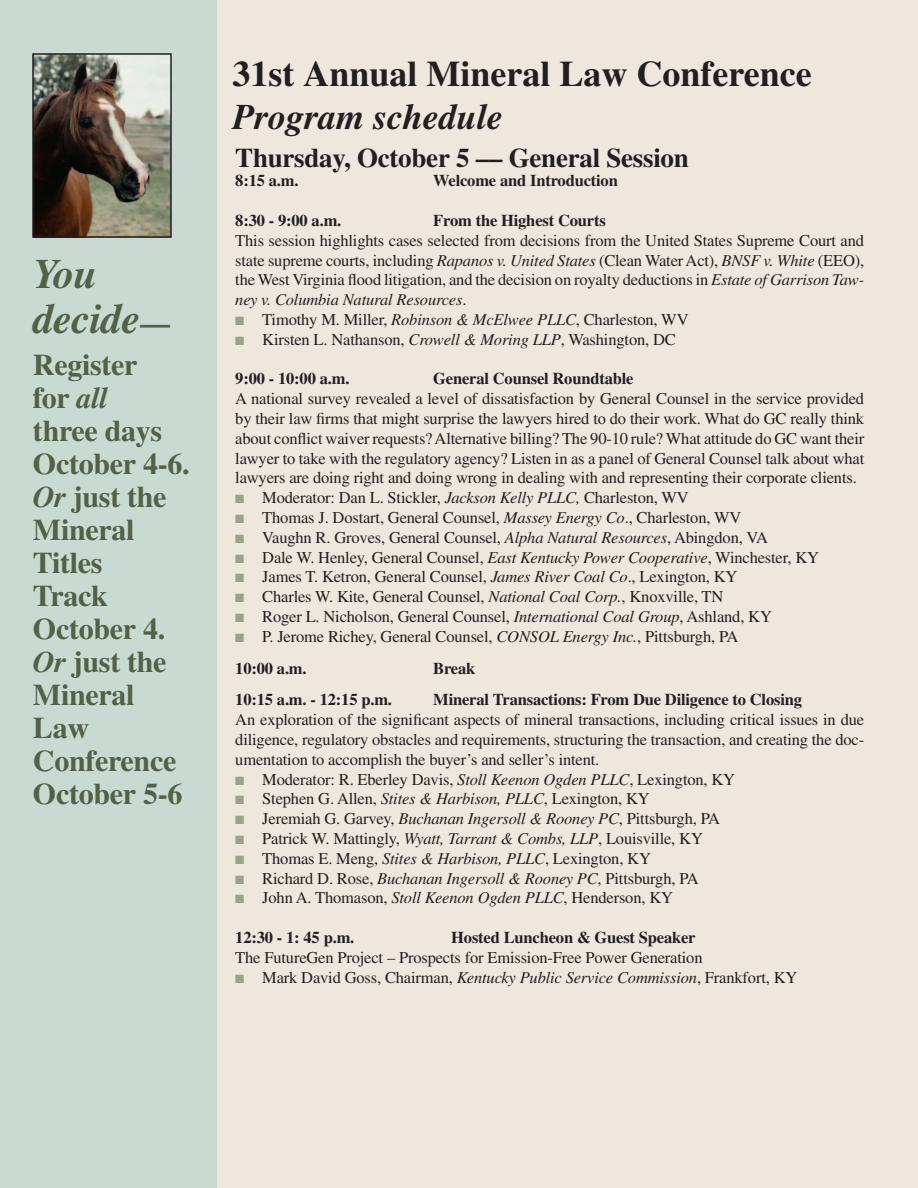
<style>
.page{position:relative;width:918px;height:1188px;background:#fff}
.page>*{position:absolute;margin:0;border:0;box-sizing:border-box;transform-origin:0 0}
.t1{font:italic 700 42px/45px "Times";letter-spacing:-.01em;color:#536147}
.t2{font:700 36px "Times";color:#231f20}
.t3{font:italic 700 36px "Times";color:#231f20}
.t4{font:700 30px/33px "Times";letter-spacing:-.01em;color:#536147}
.t5{font:700 27px "Times";letter-spacing:-.01em;color:#231f20}
.t6{font:16.5px/19.8px "Times";letter-spacing:-.01em;color:#231f20;text-align:justify}
.t7{font:700 16.5px "Times";letter-spacing:-.01em;color:#231f20}
.s1{font-style:normal;font-size:30px}
.s2{font-style:italic}
.s3{color:#9aa389}
.s4{font-weight:700}
</style>
<div class="page">
<div style="left:218px;top:0;width:700px;height:1188px;background:#ede7de"></div>
<div style="left:0;top:0;width:217px;height:1188px;background:#c9dad2"></div>
<img style="left:35px;top:56px;width:134px;height:179px">
<div style="left:32px;top:53px;width:140px;height:185px;border:2px solid #231f20"></div>
<h1 class="t1" style="left:33px;top:251px;width:139px">You decide<span class="s1">—</span></h1>
<h3 class="t4" style="left:33px;top:348px;width:158px">Register<br>for <span class="s2">all<br></span>three days<br>October 4-6.<br><span class="s2">Or</span> just the<br>Mineral<br>Titles<br>Track<br>October 4.<br><span class="s2">Or</span> just the<br>Mineral<br>Law<br>Conference<br>October 5-6</h3>
<h2 class="t2" style="left:232px;top:52px;width:581px">31st Annual Mineral Law Conference</h2>
<h2 class="t3" style="left:232px;top:96px;width:272px">Program schedule</h2>
<h3 class="t5" style="left:235px;top:141px;width:455px">Thursday, October 5 –– General Session</h3>
<p class="t7" style="left:235px;top:171px;width:65px">8:15 a.m.</p>
<p class="t7" style="left:433px;top:171px;width:186px">Welcome and Introduction</p>
<p class="t7" style="left:235px;top:211px;width:108px">8:30 - 9:00 a.m.</p>
<p class="t7" style="left:433px;top:211px;width:174px">From the Highest Courts</p>
<p class="t6" style="left:235px;top:230px;width:630px">This session highlights cases selected from decisions from the United States Supreme Court and state supreme courts, including <span class="s2">Rapanos v. United States</span> (Clean Water Act), <span class="s2">BNSF v. White</span> (EEO), the West Virginia flood litigation, and the decision on royalty deductions in <span class="s2">Estate of Garrison Taw&shy;ney v. Columbia Natural Resources</span>.</p>
<p class="t6" style="left:235px;top:310px;width:455px"><span class="s3">■</span> Timothy M. Miller, <span class="s2">Robinson &amp; McElwee PLLC</span>, Charleston, WV</p>
<p class="t6" style="left:235px;top:329px;width:442px"><span class="s3">■</span> Kirsten L. Nathanson, <span class="s2">Crowell &amp; Moring LLP</span>, Washington, DC</p>
<p class="t7" style="left:235px;top:369px;width:116px">9:00 - 10:00 a.m.</p>
<p class="t7" style="left:433px;top:369px;width:202px">General Counsel Roundtable</p>
<p class="t6" style="left:235px;top:389px;width:630px">A national survey revealed a level of dissatisfaction by General Counsel in the service provided by their law firms that might surprise the lawyers hired to do their work. What do GC really think about conflict waiver requests? Alternative billing? The 90-10 rule? What attitude do GC want their lawyer to take with the regulatory agency? Listen in as a panel of General Counsel talk about what lawyers are doing right and doing wrong in dealing with and representing their corporate clients.</p>
<p class="t6" style="left:235px;top:488px;width:455px"><span class="s3">■</span> Moderator: Dan L. Stickler, <span class="s2">Jackson Kelly PLLC,</span> Charleston, WV</p>
<p class="t6" style="left:235px;top:508px;width:508px"><span class="s3">■</span> Thomas J. Dostart, General Counsel, <span class="s2">Massey Energy Co</span>., Charleston, WV</p>
<p class="t6" style="left:235px;top:527px;width:534px"><span class="s3">■</span> Vaughn R. Groves, General Counsel, <span class="s2">Alpha Natural Resources</span>, Abingdon, VA</p>
<p class="t6" style="left:235px;top:547px;width:585px"><span class="s3">■</span> Dale W. Henley, General Counsel, <span class="s2">East Kentucky Power Cooperative</span>, Winchester, KY</p>
<p class="t6" style="left:235px;top:567px;width:504px"><span class="s3">■</span> James T. Ketron, General Counsel, <span class="s2">James River Coal Co</span>., Lexington, KY</p>
<p class="t6" style="left:235px;top:587px;width:490px"><span class="s3">■</span> Charles W. Kite, General Counsel, <span class="s2">National Coal Corp.</span>, Knoxville, TN</p>
<p class="t6" style="left:235px;top:607px;width:538px"><span class="s3">■</span> Roger L. Nicholson, General Counsel, <span class="s2">International Coal Group</span>, Ashland, KY</p>
<p class="t6" style="left:235px;top:620px;width:505px;line-height:31.8px"><span class="s3">■</span> P. Jerome Richey, General Counsel, <span class="s2">CONSOL Energy Inc.</span>, Pittsburgh, PA<br><span class="s4">10:00 a.m.</span></p>
<p class="t7" style="left:433px;top:658px;width:44px">Break</p>
<p class="t7" style="left:235px;top:690px;width:158px">10:15 a.m. - 12:15 p.m.</p>
<p class="t7" style="left:433px;top:690px;width:370px">Mineral Transactions: From Due Diligence to Closing</p>
<p class="t6" style="left:235px;top:710px;width:630px">An exploration of the significant aspects of mineral transactions, including critical issues in due diligence, regulatory obstacles and requirements, structuring the transaction, and creating the doc&shy;umentation to accomplish the buyer’s and seller’s intent.</p>
<p class="t6" style="left:235px;top:769px;width:501px"><span class="s3">■</span> Moderator: R. Eberley Davis, <span class="s2">Stoll Keenon Ogden PLLC</span>, Lexington, KY</p>
<p class="t6" style="left:235px;top:789px;width:416px"><span class="s3">■</span> Stephen G. Allen, <span class="s2">Stites &amp; Harbison, PLLC</span>, Lexington, KY</p>
<p class="t6" style="left:235px;top:809px;width:486px"><span class="s3">■</span> Jeremiah G. Garvey, <span class="s2">Buchanan Ingersoll &amp; Rooney PC</span>, Pittsburgh, PA</p>
<p class="t6" style="left:235px;top:829px;width:469px"><span class="s3">■</span> Patrick W. Mattingly, <span class="s2">Wyatt, Tarrant &amp; Combs, LLP</span>, Louisville, KY</p>
<p class="t6" style="left:235px;top:848px;width:417px"><span class="s3">■</span> Thomas E. Meng, <span class="s2">Stites &amp; Harbison, PLLC</span>, Lexington, KY</p>
<p class="t6" style="left:235px;top:868px;width:465px"><span class="s3">■</span> Richard D. Rose, <span class="s2">Buchanan Ingersoll &amp; Rooney PC</span>, Pittsburgh, PA</p>
<p class="t6" style="left:235px;top:888px;width:439px"><span class="s3">■</span> John A. Thomason, <span class="s2">Stoll Keenon Ogden PLLC</span>, Henderson, KY</p>
<p class="t7" style="left:235px;top:928px;width:121px">12:30 - 1: 45 p.m.</p>
<p class="t7" style="left:451px;top:928px;width:246px">Hosted Luncheon &amp; Guest Speaker</p>
<p class="t6" style="left:235px;top:947px;width:469px">The FutureGen Project – Prospects for Emission-Free Power Generation</p>
<p class="t6" style="left:235px;top:967px;width:564px"><span class="s3">■</span> Mark David Goss, Chairman, <span class="s2">Kentucky Public Service Commission</span>, Frankfort, KY</p>
</div>
